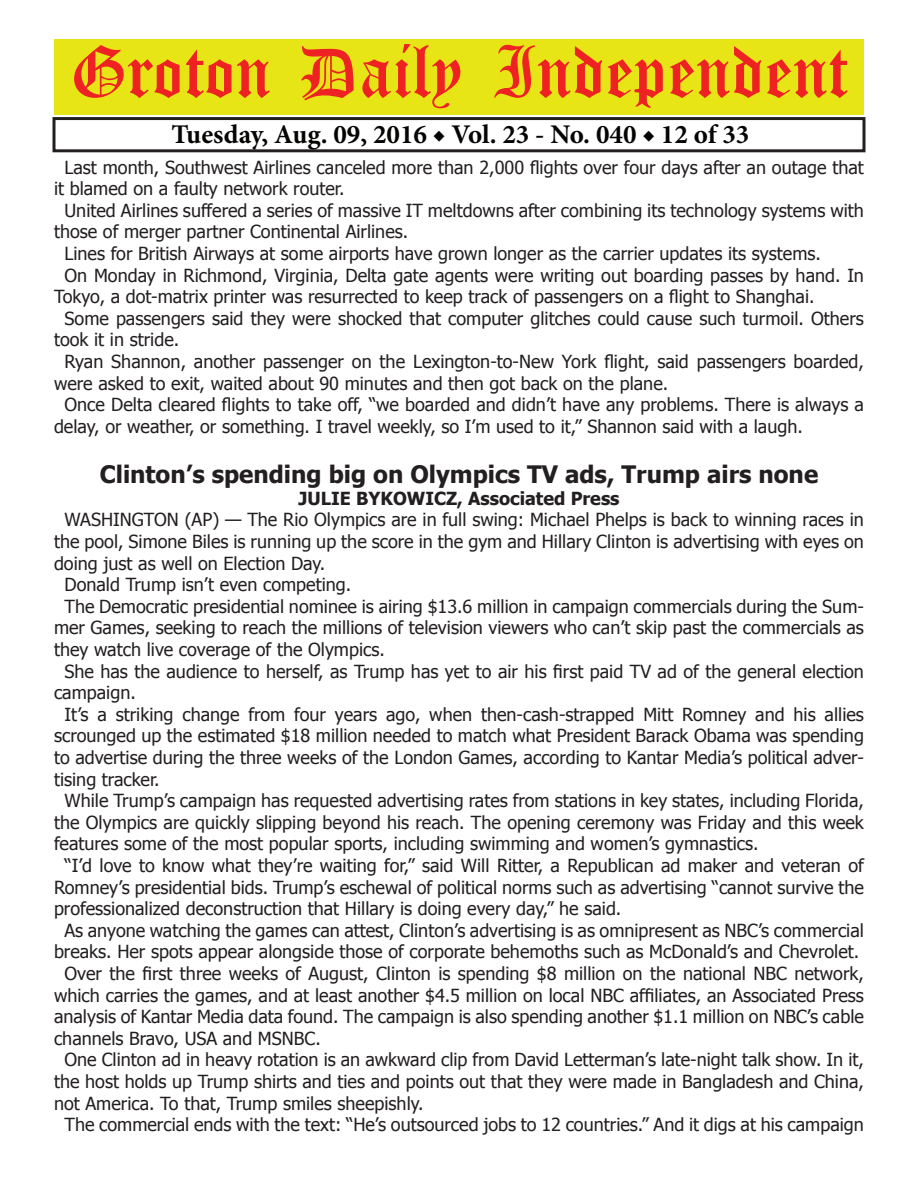
<style>
.page{position:relative;width:918px;height:1188px;background:#fff}
.page>*{position:absolute;margin:0;border:0;box-sizing:border-box;transform-origin:0 0}
.t1{font:54px "Old English Five";color:#ee2123}
.t2{font:700 27px "Minion Pro";color:#040503}
.t3{font:700 24px "Tahoma";color:#231f20}
.t4{font:18px "Tahoma";color:#231f20}
.t5{font:700 18px "Tahoma";color:#231f20}
</style>
<div class="page">
<div style="left:52px;top:117px;width:814px;height:35px;border:3px solid #231f20"></div>
<div style="left:54px;top:40px;width:810px;height:75px;background:#e7e515"></div>
<h1 class="t1" style="left:70px;top:47px;width:779px">Groton Daily Independent</h1>
<h2 class="t2" style="left:172px;top:116px;width:579px">Tuesday, Aug. 09, 2016 ◆ Vol. 23 - No. 040 ◆ 12 of 33</h2>
<p class="t4" style="left:64px;top:155px;width:801px">Last month, Southwest Airlines canceled more than 2,000 flights over four days after an outage that</p>
<p class="t4" style="left:54px;top:177px;width:292px">it blamed on a faulty network router.</p>
<p class="t4" style="left:64px;top:198px;width:801px">United Airlines suffered a series of massive IT meltdowns after combining its technology systems with</p>
<p class="t4" style="left:54px;top:220px;width:356px">those of merger partner Continental Airlines.</p>
<p class="t4" style="left:64px;top:241px;width:758px">Lines for British Airways at some airports have grown longer as the carrier updates its systems.</p>
<p class="t4" style="left:64px;top:263px;width:801px">On Monday in Richmond, Virginia, Delta gate agents were writing out boarding passes by hand. In</p>
<p class="t4" style="left:54px;top:285px;width:762px">Tokyo, a dot-matrix printer was resurrected to keep track of passengers on a flight to Shanghai.</p>
<p class="t4" style="left:64px;top:306px;width:801px">Some passengers said they were shocked that computer glitches could cause such turmoil. Others</p>
<p class="t4" style="left:54px;top:328px;width:127px">took it in stride.</p>
<p class="t4" style="left:64px;top:349px;width:801px">Ryan Shannon, another passenger on the Lexington-to-New York flight, said passengers boarded,</p>
<p class="t4" style="left:54px;top:371px;width:616px">were asked to exit, waited about 90 minutes and then got back on the plane.</p>
<p class="t4" style="left:64px;top:393px;width:801px">Once Delta cleared flights to take off, “we boarded and didn’t have any problems. There is always a</p>
<p class="t4" style="left:54px;top:414px;width:750px">delay, or weather, or something. I travel weekly, so I’m used to it,” Shannon said with a laugh.</p>
<h3 class="t3" style="left:100px;top:458px;width:720px">Clinton’s spending big on Olympics TV ads, Trump airs none</h3>
<p class="t5" style="left:298px;top:486px;width:323px">JULIE BYKOWICZ, Associated Press</p>
<p class="t4" style="left:65px;top:508px;width:801px">WASHINGTON (AP) — The Rio Olympics are in full swing: Michael Phelps is back to winning races in</p>
<p class="t4" style="left:54px;top:529px;width:811px">the pool, Simone Biles is running up the score in the gym and Hillary Clinton is advertising with eyes on</p>
<p class="t4" style="left:54px;top:551px;width:273px">doing just as well on Election Day.</p>
<p class="t4" style="left:65px;top:573px;width:288px">Donald Trump isn’t even competing.</p>
<p class="t4" style="left:65px;top:594px;width:801px">The Democratic presidential nominee is airing $13.6 million in campaign commercials during the Sum-</p>
<p class="t4" style="left:54px;top:616px;width:811px">mer Games, seeking to reach the millions of television viewers who can’t skip past the commercials as</p>
<p class="t4" style="left:54px;top:637px;width:332px">they watch live coverage of the Olympics.</p>
<p class="t4" style="left:65px;top:659px;width:801px">She has the audience to herself, as Trump has yet to air his first paid TV ad of the general election</p>
<p class="t4" style="left:54px;top:681px;width:83px">campaign.</p>
<p class="t4" style="left:65px;top:702px;width:801px">It’s a striking change from four years ago, when then-cash-strapped Mitt Romney and his allies</p>
<p class="t4" style="left:54px;top:724px;width:811px">scrounged up the estimated $18 million needed to match what President Barack Obama was spending</p>
<p class="t4" style="left:54px;top:745px;width:812px">to advertise during the three weeks of the London Games, according to Kantar Media’s political adver-</p>
<p class="t4" style="left:54px;top:767px;width:107px">tising tracker.</p>
<p class="t4" style="left:65px;top:789px;width:801px">While Trump’s campaign has requested advertising rates from stations in key states, including Florida,</p>
<p class="t4" style="left:54px;top:810px;width:811px">the Olympics are quickly slipping beyond his reach. The opening ceremony was Friday and this week</p>
<p class="t4" style="left:54px;top:832px;width:706px">features some of the most popular sports, including swimming and women’s gymnastics.</p>
<p class="t4" style="left:65px;top:853px;width:801px">“I’d love to know what they’re waiting for,” said Will Ritter, a Republican ad maker and veteran of</p>
<p class="t4" style="left:54px;top:875px;width:811px">Romney’s presidential bids. Trump’s eschewal of political norms such as advertising “cannot survive the</p>
<p class="t4" style="left:54px;top:897px;width:569px">professionalized deconstruction that Hillary is doing every day,” he said.</p>
<p class="t4" style="left:65px;top:918px;width:801px">As anyone watching the games can attest, Clinton’s advertising is as omnipresent as NBC’s commercial</p>
<p class="t4" style="left:54px;top:940px;width:807px">breaks. Her spots appear alongside those of corporate behemoths such as McDonald’s and Chevrolet.</p>
<p class="t4" style="left:65px;top:961px;width:801px">Over the first three weeks of August, Clinton is spending $8 million on the national NBC network,</p>
<p class="t4" style="left:54px;top:983px;width:811px">which carries the games, and at least another $4.5 million on local NBC affiliates, an Associated Press</p>
<p class="t4" style="left:54px;top:1005px;width:811px">analysis of Kantar Media data found. The campaign is also spending another $1.1 million on NBC’s cable</p>
<p class="t4" style="left:54px;top:1026px;width:268px">channels Bravo, USA and MSNBC.</p>
<p class="t4" style="left:65px;top:1048px;width:801px">One Clinton ad in heavy rotation is an awkward clip from David Letterman’s late-night talk show. In it,</p>
<p class="t4" style="left:54px;top:1069px;width:812px">the host holds up Trump shirts and ties and points out that they were made in Bangladesh and China,</p>
<p class="t4" style="left:54px;top:1091px;width:371px">not America. To that, Trump smiles sheepishly.</p>
<p class="t4" style="left:65px;top:1113px;width:801px">The commercial ends with the text: “He’s outsourced jobs to 12 countries.” And it digs at his campaign</p>
</div>
